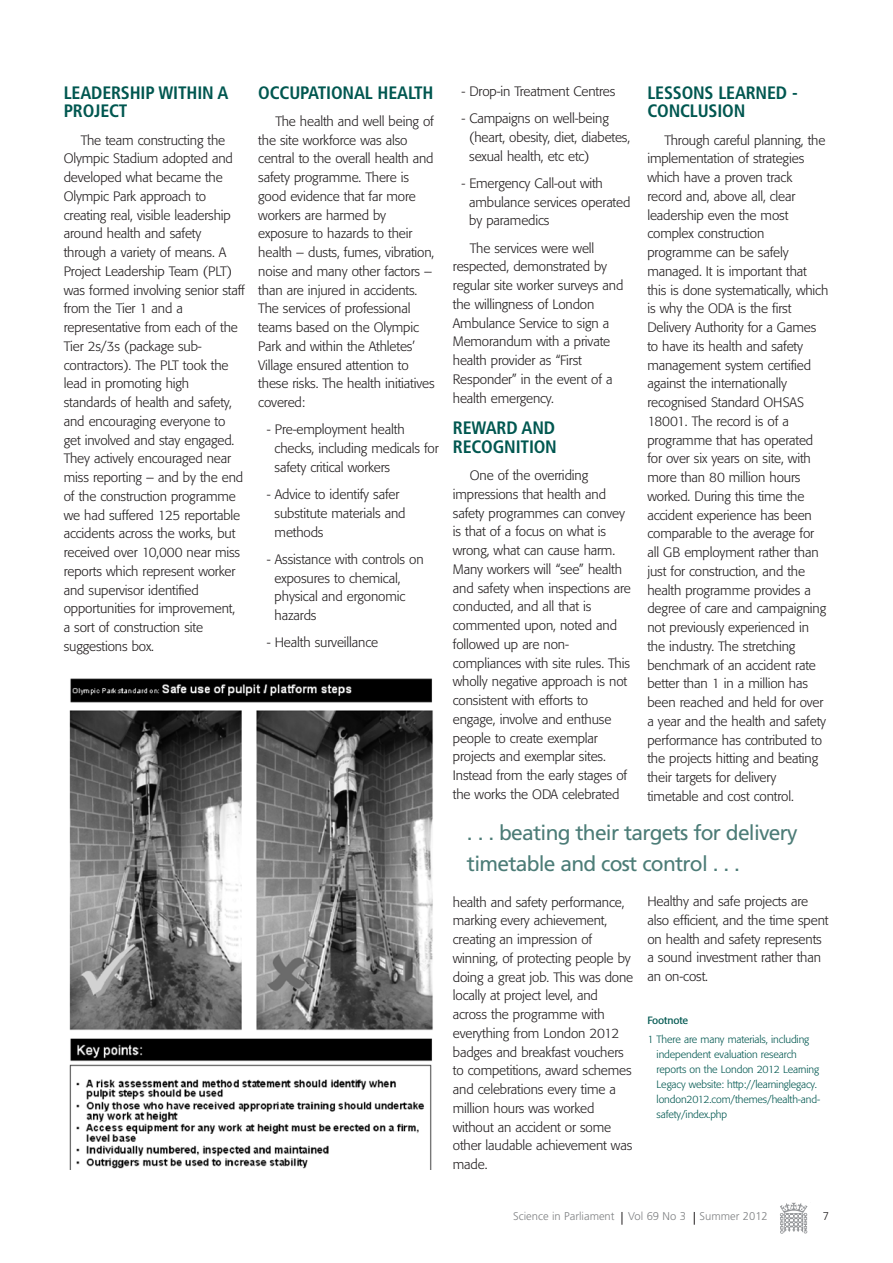
<style>
.page{position:relative;width:893px;height:1263px;background:#fff}
.page>*{position:absolute;margin:0;border:0;box-sizing:border-box;transform-origin:0 0}
.t1{font:21px/31.5px "Frutiger";letter-spacing:-.035em;color:#4c7c77}
.t2{font:700 condensed 18px/18.8px "Frutiger";letter-spacing:-.01em;color:#005750}
.t3{font:300 13.5px/18.8px "Formata";letter-spacing:-.01em;color:#231f20}
.t4{font:300 11.25px "Frutiger";color:#808284}
.t5{font:300 11.25px "Frutiger";color:#231f20}
.t6{font:300 10.5px/15px "Formata";letter-spacing:-.01em;color:#005750}
.t7{font:10.5px "Formata";letter-spacing:-.01em;color:#005750}
</style>
<div class="page">
<svg style="left:69px;top:678px;width:739px;height:556px"></svg>
<h2 class="t2" style="left:64px;top:84px;width:166px">LEADERSHIP WITHIN A<br>PROJECT</h2>
<p class="t3" style="left:64px;top:131px;width:183px;text-indent:17px">The team constructing the<br>Olympic Stadium adopted and developed what became the<br>Olympic Park approach to creating real, visible leadership around health and safety through a variety of means. A<br>Project Leadership Team (PLT) was formed involving senior staff from the Tier 1 and a representative from each of the<br>Tier 2s/3s (package sub&shy;contractors). The PLT took the lead in promoting high standards of health and safety, and encouraging everyone to get involved and stay engaged.<br>They actively encouraged near miss reporting – and by the end of the construction programme we had suffered 125 reportable accidents across the works, but received over 10,000 near miss reports which represent worker and supervisor identified opportunities for improvement, a sort of construction site suggestions box.</p>
<h2 class="t2" style="left:258px;top:84px;width:177px">OCCUPATIONAL HEALTH</h2>
<p class="t3" style="left:258px;top:113px;width:178px;text-indent:17px">The health and well being of the site workforce was also central to the overall health and safety programme. There is good evidence that far more workers are harmed by exposure to hazards to their health – dusts, fumes, vibration, noise and many other factors – than are injured in accidents.<br>The services of professional teams based on the Olympic<br>Park and within the Athletes’<br>Village ensured attention to these risks. The health initiatives covered:</p>
<p class="t3" style="left:275px;top:421px;width:166px;text-indent:-8px">- Pre-employment health checks, including medicals for safety critical workers</p>
<p class="t3" style="left:275px;top:486px;width:132px;text-indent:-8px">- Advice to identify safer substitute materials and methods</p>
<p class="t3" style="left:275px;top:551px;width:151px;text-indent:-8px">- Assistance with controls on exposures to chemical, physical and ergonomic hazards</p>
<p class="t3" style="left:267px;top:634px;width:113px">- Health surveillance</p>
<p class="t3" style="left:461px;top:83px;width:156px">- Drop-in Treatment Centres</p>
<p class="t3" style="left:469px;top:110px;width:163px;text-indent:-8px">- Campaigns on well-being (heart, obesity, diet, diabetes, sexual health, etc etc)</p>
<p class="t3" style="left:469px;top:175px;width:163px;text-indent:-8px">- Emergency Call-out with ambulance services operated by paramedics</p>
<p class="t3" style="left:453px;top:239px;width:172px;text-indent:17px">The services were well respected, demonstrated by regular site worker surveys and the willingness of London<br>Ambulance Service to sign a<br>Memorandum with a private health provider as “First<br>Responder” in the event of a health emergency.</p>
<h2 class="t2" style="left:453px;top:420px;width:106px">REWARD AND<br>RECOGNITION</h2>
<p class="t3" style="left:453px;top:467px;width:180px;text-indent:17px">One of the overriding impressions that health and safety programmes can convey is that of a focus on what is wrong, what can cause harm.<br>Many workers will “see” health and safety when inspections are conducted, and all that is commented upon, noted and followed up are non&shy;compliances with site rules. This wholly negative approach is not consistent with efforts to engage, involve and enthuse people to create exemplar projects and exemplar sites.<br>Instead from the early stages of the works the ODA celebrated</p>
<h2 class="t2" style="left:647px;top:84px;width:152px">LESSONS LEARNED -<br>CONCLUSION</h2>
<p class="t3" style="left:647px;top:131px;width:182px;text-indent:17px">Through careful planning, the implementation of strategies which have a proven track record and, above all, clear leadership even the most complex construction programme can be safely managed. It is important that this is done systematically, which is why the ODA is the first<br>Delivery Authority for a Games to have its health and safety management system certified against the internationally recognised Standard OHSAS<br>18001. The record is of a programme that has operated for over six years on site, with more than 80 million hours worked. During this time the accident experience has been comparable to the average for all GB employment rather than just for construction, and the health programme provides a degree of care and campaigning not previously experienced in the industry. The stretching benchmark of an accident rate better than 1 in a million has been reached and held for over a year and the health and safety performance has contributed to the projects hitting and beating their targets for delivery timetable and cost control.</p>
<h1 class="t1" style="left:467px;top:818px;width:332px">. . . beating their targets for delivery timetable and cost control . . .</h1>
<p class="t3" style="left:453px;top:893px;width:182px">health and safety performance, marking every achievement, creating an impression of winning, of protecting people by doing a great job. This was done locally at project level, and across the programme with everything from London 2012 badges and breakfast vouchers to competitions, award schemes and celebrations every time a million hours was worked without an accident or some other laudable achievement was made.</p>
<p class="t3" style="left:647px;top:893px;width:183px">Healthy and safe projects are also efficient, and the time spent on health and safety represents a sound investment rather than an on-cost.</p>
<p class="t7" style="left:647px;top:1015px;width:42px">Footnote</p>
<p class="t6" style="left:657px;top:1033px;width:165px;text-indent:-9px">1 There are many materials, including independent evaluation research reports on the London 2012 Learning Legacy website: http://learninglegacy. london2012.com/themes/health-and&shy;safety/index.php</p>
<p class="t4" style="left:513px;top:1212px;width:256px">Science in Parliament Vol 69 No 3 Summer 2012</p>
<p class="t5" style="left:823px;top:1212px;width:8px">7</p>
</div>
